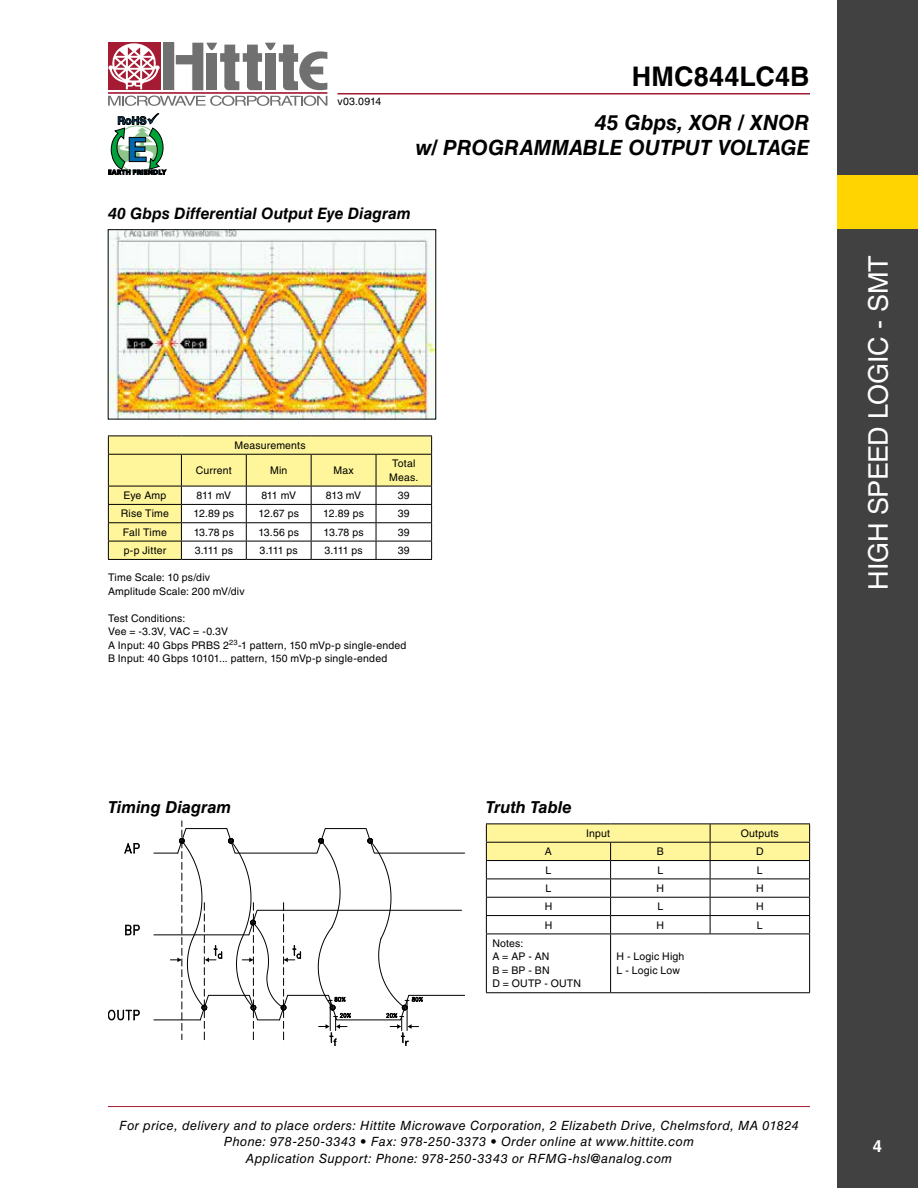
<style>
.page{position:relative;width:918px;height:1188px;background:#fff}
.page>*{position:absolute;margin:0;border:0;box-sizing:border-box;transform-origin:0 0}
.t1{font:27px "Helvetica LT Std";letter-spacing:-.01em;color:#fff}
.t2{font:700 27px "Helvetica LT Std";letter-spacing:.005em;color:#000}
.t3{font:italic 700 21px/25.2px "Helvetica LT Std";color:#000;text-align:right}
.t4{font:italic 700 16.5px "Helvetica LT Std";color:#000}
.t5{font:700 16.5px "Helvetica LT Std";color:#fff}
.t6{font:italic 700 15.75px "Helvetica LT Std";color:#000}
.t7{font:italic 12.75px/16.5px "Helvetica LT Std";letter-spacing:.035em;color:#000;text-align:center}
.t8{font:10.5px/13.5px "Helvetica LT Std";letter-spacing:.015em;color:#000}
</style>
<div class="page">
<hr style="left:108px;top:1106px;width:702px;height:1px;background:#a41b33">
<div style="left:163px;top:43px;width:11px;height:47px;background:#707071"></div>
<div style="left:108px;top:43px;width:52px;height:47px;background:#a41b33"></div>
<hr style="left:108px;top:92px;width:219px;height:2px;background:#a41b33">
<svg style="left:176px;top:43px;width:151px;height:47px"></svg>
<svg style="left:108px;top:96px;width:219px;height:10px"></svg>
<svg style="left:108px;top:43px;width:52px;height:46px"></svg>
<hr style="left:338px;top:93px;width:472px;height:1px;background:#a41b33">
<svg style="left:108px;top:113px;width:58px;height:62px"></svg>
<div style="left:837px;top:0;width:81px;height:1188px;background:#414141"></div>
<div style="left:837px;top:175px;width:81px;height:54px;background:#ffd400"></div>
<svg style="left:108px;top:436px;width:324px;height:123px"></svg>
<hr style="left:376px;top:559px;width:56px;height:1px;background:#000">
<hr style="left:108px;top:504px;width:73px;height:1px;background:#000">
<hr style="left:181px;top:504px;width:65px;height:1px;background:#000">
<hr style="left:246px;top:504px;width:65px;height:1px;background:#000">
<hr style="left:311px;top:504px;width:65px;height:1px;background:#000">
<hr style="left:108px;top:522px;width:73px;height:1px;background:#000">
<hr style="left:181px;top:522px;width:65px;height:1px;background:#000">
<hr style="left:246px;top:522px;width:65px;height:1px;background:#000">
<hr style="left:311px;top:522px;width:65px;height:1px;background:#000">
<hr style="left:108px;top:541px;width:73px;height:1px;background:#000">
<hr style="left:181px;top:541px;width:65px;height:1px;background:#000">
<hr style="left:246px;top:541px;width:65px;height:1px;background:#000">
<hr style="left:311px;top:541px;width:65px;height:1px;background:#000">
<hr style="left:108px;top:559px;width:73px;height:1px;background:#000">
<hr style="left:181px;top:559px;width:65px;height:1px;background:#000">
<hr style="left:246px;top:559px;width:65px;height:1px;background:#000">
<hr style="left:311px;top:559px;width:65px;height:1px;background:#000">
<img style="left:110px;top:232px;width:324px;height:185px">
<svg style="left:124px;top:843px;width:16px;height:11px"></svg>
<svg style="left:125px;top:925px;width:15px;height:10px"></svg>
<svg style="left:108px;top:1009px;width:32px;height:11px"></svg>
<svg style="left:154px;top:821px;width:311px;height:225px"></svg>
<svg style="left:486px;top:824px;width:324px;height:110px"></svg>
<hr style="left:809px;top:934px;width:1px;height:58px;background:#000">
<hr style="left:486px;top:897px;width:125px;height:1px;background:#000">
<hr style="left:611px;top:897px;width:99px;height:1px;background:#000">
<hr style="left:710px;top:897px;width:100px;height:1px;background:#000">
<hr style="left:486px;top:915px;width:125px;height:1px;background:#000">
<hr style="left:611px;top:915px;width:99px;height:1px;background:#000">
<hr style="left:710px;top:915px;width:100px;height:1px;background:#000">
<hr style="left:486px;top:934px;width:125px;height:1px;background:#000">
<hr style="left:486px;top:934px;width:1px;height:58px;background:#000">
<hr style="left:611px;top:934px;width:99px;height:1px;background:#000">
<hr style="left:610px;top:934px;width:1px;height:58px;background:#000">
<hr style="left:710px;top:934px;width:100px;height:1px;background:#000">
<hr style="left:486px;top:992px;width:125px;height:1px;background:#000">
<hr style="left:611px;top:992px;width:99px;height:1px;background:#000">
<hr style="left:710px;top:992px;width:100px;height:1px;background:#000">
<p class="t8" style="left:338px;top:94px;width:45px">v03.0914</p>
<h1 class="t2" style="left:632px;top:60px;width:179px">HMC844LC4B</h1>
<h2 class="t3" style="left:416px;top:109px;width:396px">45 Gbps, XOR / XNOR<br>w/ PROGRAMMABLE OUTPUT VOLTAGE</h2>
<h3 class="t6" style="left:108px;top:204px;width:304px">40 Gbps Differential Output Eye Diagram</h3>
<p class="t8" style="left:234px;top:438px;width:73px">Measurements</p>
<p class="t8" style="left:196px;top:463px;width:37px">Current</p>
<p class="t8" style="left:270px;top:463px;width:19px">Min</p>
<p class="t8" style="left:333px;top:463px;width:22px">Max</p>
<p class="t8" style="left:389px;top:457px;width:31px">Total<br>Meas.</p>
<p class="t8" style="left:123px;top:489px;width:44px">Eye Amp</p>
<p class="t8" style="left:196px;top:489px;width:36px">811 mV</p>
<p class="t8" style="left:261px;top:489px;width:36px">811 mV</p>
<p class="t8" style="left:326px;top:489px;width:37px">813 mV</p>
<p class="t8" style="left:398px;top:489px;width:13px">39</p>
<p class="t8" style="left:121px;top:507px;width:50px">Rise Time</p>
<p class="t8" style="left:194px;top:507px;width:42px">12.89 ps</p>
<p class="t8" style="left:259px;top:507px;width:42px">12.67 ps</p>
<p class="t8" style="left:323px;top:507px;width:42px">12.89 ps</p>
<p class="t8" style="left:398px;top:507px;width:13px">39</p>
<p class="t8" style="left:123px;top:525px;width:45px">Fall Time</p>
<p class="t8" style="left:194px;top:525px;width:42px">13.78 ps</p>
<p class="t8" style="left:258px;top:525px;width:42px">13.56 ps</p>
<p class="t8" style="left:324px;top:525px;width:42px">13.78 ps</p>
<p class="t8" style="left:398px;top:525px;width:13px">39</p>
<p class="t8" style="left:124px;top:544px;width:44px">p-p Jitter</p>
<p class="t8" style="left:195px;top:544px;width:40px">3.111 ps</p>
<p class="t8" style="left:260px;top:544px;width:40px">3.111 ps</p>
<p class="t8" style="left:325px;top:544px;width:40px">3.111 ps</p>
<p class="t8" style="left:398px;top:544px;width:13px">39</p>
<p class="t8" style="left:108px;top:571px;width:138px">Time Scale: 10 ps/div<br>Amplitude Scale: 200 mV/div</p>
<p class="t8" style="left:108px;top:611px;width:300px">Test Conditions:<br>Vee = -3.3V, VAC = -0.3V<br>A Input: 40 Gbps PRBS 2<sup>23</sup>-1 pattern, 150 mVp-p single-ended B Input: 40 Gbps 10101... pattern, 150 mVp-p single-ended</p>
<h3 class="t4" style="left:108px;top:798px;width:125px">Timing Diagram</h3>
<h3 class="t4" style="left:486px;top:798px;width:87px">Truth Table</h3>
<p class="t8" style="left:586px;top:826px;width:26px">Input</p>
<p class="t8" style="left:741px;top:826px;width:39px">Outputs</p>
<p class="t8" style="left:545px;top:845px;width:9px">A</p>
<p class="t8" style="left:657px;top:845px;width:9px">B</p>
<p class="t8" style="left:756px;top:845px;width:9px">D</p>
<p class="t8" style="left:546px;top:863px;width:7px">L</p>
<p class="t8" style="left:657px;top:863px;width:7px">L</p>
<p class="t8" style="left:757px;top:863px;width:7px">L</p>
<p class="t8" style="left:546px;top:881px;width:7px">L</p>
<p class="t8" style="left:657px;top:881px;width:9px">H</p>
<p class="t8" style="left:756px;top:881px;width:9px">H</p>
<p class="t8" style="left:545px;top:900px;width:9px">H</p>
<p class="t8" style="left:657px;top:900px;width:7px">L</p>
<p class="t8" style="left:756px;top:900px;width:9px">H</p>
<p class="t8" style="left:545px;top:918px;width:9px">H</p>
<p class="t8" style="left:657px;top:918px;width:9px">H</p>
<p class="t8" style="left:757px;top:918px;width:7px">L</p>
<p class="t8" style="left:492px;top:936px;width:90px">Notes:<br>A = AP - AN<br>B = BP - BN<br>D = OUTP - OUTN</p>
<p class="t8" style="left:617px;top:950px;width:69px">H - Logic High<br>L - Logic Low</p>
<p class="t7" style="left:119px;top:1117px;width:681px">For price, delivery and to place orders: Hittite Microwave Corporation, 2 Elizabeth Drive, Chelmsford, MA 01824<br>Phone: 978-250-3343 • Fax: 978-250-3373 • Order online at www.hittite.com<br>Application Support: Phone: 978-250-3343 or RFMG-hsl@analog.com</p>
<h1 class="t1" style="left:863px;top:590px;width:336px;rotate:-90deg">HIGH SPEED LOGIC - SMT</h1>
<h3 class="t5" style="left:873px;top:1136px;width:11px">4</h3>
</div>
